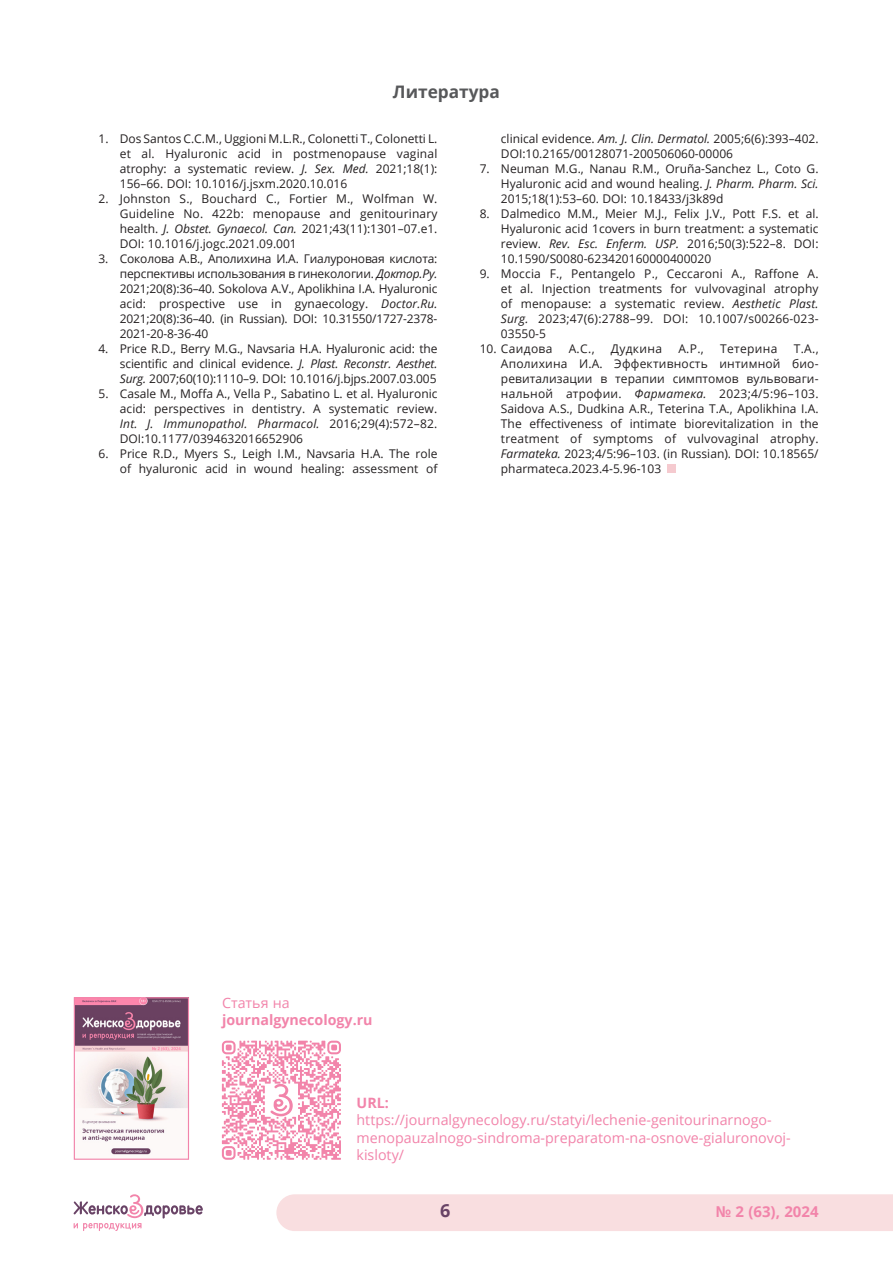
<style>
.page{position:relative;width:893px;height:1263px;background:#fff}
.page>*{position:absolute;margin:0;border:0;box-sizing:border-box;transform-origin:0 0}
.t1{font:700 18px "Open Sans";color:#694366}
.Osnova_text{font:700 17.25px "Open Sans";color:#57585a}
.t2{font:700 15px "Open Sans";color:#f284aa}
.Osnova_text-2{font:14.25px/17.2px "Open Sans";color:#f284aa}
.Osnova_text-3{font:700 14.25px "Open Sans";color:#f284aa}
.Osnova_text-4{font:12px/15px "Open Sans";color:#231f20;text-align:justify}
.Osnova_text-5{font:12px "Open Sans";letter-spacing:.03em;color:#231f20}
.s1{font-style:italic}
</style>
<div class="page">
<div style="left:276px;top:1194px;width:617px;height:37px;background:#f9dee0"></div>
<svg style="left:73px;top:1194px;width:130px;height:37px"></svg>
<img style="left:76px;top:999px;width:111px;height:156px">
<div style="left:74px;top:997px;width:115px;height:163px;border:1px solid #f284aa"></div>
<div style="left:668px;top:464px;width:8px;height:9px;background:#f5cacf"></div>
<svg style="left:222px;top:1041px;width:119px;height:119px"></svg>
<p class="Osnova_text" style="left:393px;top:80px;width:109px">Литература</p>
<p class="Osnova_text-4" style="left:120px;top:131px;width:319px;text-indent:-21px">1. Dos Santos C.C.M., Uggioni M.L.R., Colonetti T., Colonetti L. et al. Hyaluronic acid in postmenopause vaginal atrophy: a systematic review. <span class="s1">J. Sex. Med.</span> 2021;18(1):<br>156–66. DOI: 10.1016/j.jsxm.2020.10.016</p>
<p class="Osnova_text-4" style="left:120px;top:191px;width:319px;text-indent:-21px">2. Johnston S., Bouchard C., Fortier M., Wolfman W.<br>Guideline No. 422b: menopause and genitourinary health. <span class="s1">J. Obstet. Gynaecol. Can.</span> 2021;43(11):1301–07.e1.<br>DOI: 10.1016/j.jogc.2021.09.001</p>
<p class="Osnova_text-4" style="left:120px;top:251px;width:319px;text-indent:-21px">3. Соколова А.В., Аполихина И.А. Гиалуроновая кислота: перспективы использования в гинекологии. <span class="s1">Доктор.Ру.<br></span>2021;20(8):36–40. Sokolova A.V., Apolikhina I.A. Hyaluronic acid: prospective use in gynaecology. <span class="s1">Doctor.Ru.<br></span>2021;20(8):36–40. (in Russian). DOI: 10.31550/1727-2378- 2021-20-8-36-40</p>
<p class="Osnova_text-4" style="left:120px;top:341px;width:319px;text-indent:-21px">4. Price R.D., Berry M.G., Navsaria H.A. Hyaluronic acid: the scientific and clinical evidence. <span class="s1">J. Plast. Reconstr. Aesthet.<br>Surg.</span> 2007;60(10):1110–9. DOI: 10.1016/j.bjps.2007.03.005</p>
<p class="Osnova_text-4" style="left:120px;top:386px;width:319px;text-indent:-21px">5. Casale M., Moffa A., Vella P., Sabatino L. et al. Hyaluronic acid: perspectives in dentistry. A systematic review.<br><span class="s1">Int. J. Immunopathol. Pharmacol.</span> 2016;29(4):572–82.<br>DOI:10.1177/0394632016652906</p>
<p class="Osnova_text-4" style="left:99px;top:446px;width:340px;text-align:right">6. Price R.D., Myers S., Leigh I.M., Navsaria H.A. The role of hyaluronic acid in wound healing: assessment of</p>
<p class="Osnova_text-4" style="left:501px;top:131px;width:319px">clinical evidence. <span class="s1">Am. J. Clin. Dermatol.</span> 2005;6(6):393–402.<br>DOI:10.2165/00128071-200506060-00006</p>
<p class="Osnova_text-4" style="left:501px;top:161px;width:319px;text-indent:-21px">7. Neuman M.G., Nanau R.M., Oruña-Sanchez L., Coto G.<br>Hyaluronic acid and wound healing. <span class="s1">J. Pharm. Pharm. Sci.<br></span>2015;18(1):53–60. DOI: 10.18433/j3k89d</p>
<p class="Osnova_text-4" style="left:501px;top:206px;width:319px;text-indent:-21px">8. Dalmedico M.M., Meier M.J., Felix J.V., Pott F.S. et al.<br>Hyaluronic acid 1covers in burn treatment: a systematic review. <span class="s1">Rev. Esc. Enferm. USP.</span> 2016;50(3):522–8. DOI:<br>10.1590/S0080-623420160000400020</p>
<p class="Osnova_text-4" style="left:501px;top:266px;width:319px;text-indent:-21px">9. Moccia F., Pentangelo P., Ceccaroni A., Raffone A. et al. Injection treatments for vulvovaginal atrophy of menopause: a systematic review. <span class="s1">Aesthetic Plast.<br>Surg.</span> 2023;47(6):2788–99. DOI: 10.1007/s00266-023- 03550-5</p>
<p class="Osnova_text-5" style="left:480px;top:340px;width:74px">10. Саидова</p>
<p class="Osnova_text-4" style="left:569px;top:341px;width:27px">А.С.,</p>
<p class="Osnova_text-5" style="left:611px;top:340px;width:53px">Дудкина</p>
<p class="Osnova_text-4" style="left:678px;top:341px;width:27px">А.Р.,</p>
<p class="Osnova_text-5" style="left:720px;top:340px;width:59px">Тетерина</p>
<p class="Osnova_text-4" style="left:501px;top:341px;width:319px;text-indent:293px">Т.А., Аполихина И.А. Эффективность интимной био&shy;ревитализации в терапии симптомов вульвоваги&shy;нальной атрофии. <span class="s1">Фарматека.</span> 2023;4/5:96–103.<br>Saidova A.S., Dudkina A.R., Teterina T.A., Apolikhina I.A.<br>The effectiveness of intimate biorevitalization in the treatment of symptoms of vulvovaginal atrophy.<br><span class="s1">Farmateka.</span> 2023;4/5:96–103. (in Russian). DOI: 10.18565/ pharmateca.2023.4-5.96-103</p>
<p class="Osnova_text-2" style="left:222px;top:994px;width:69px">Статья на</p>
<p class="Osnova_text-3" style="left:222px;top:1010px;width:152px">journalgynecology.ru</p>
<p class="Osnova_text-3" style="left:357px;top:1093px;width:34px">URL:</p>
<p class="Osnova_text-2" style="left:357px;top:1111px;width:435px">https://journalgynecology.ru/statyi/lechenie-genitourinarnogo&shy;menopauzalnogo-sindroma-preparatom-na-osnove-gialuronovoj&shy;kisloty/</p>
<h1 class="t1" style="left:440px;top:1198px;width:12px">6</h1>
<p class="t2" style="left:716px;top:1201px;width:104px">№ 2 (63), 2024</p>
</div>
